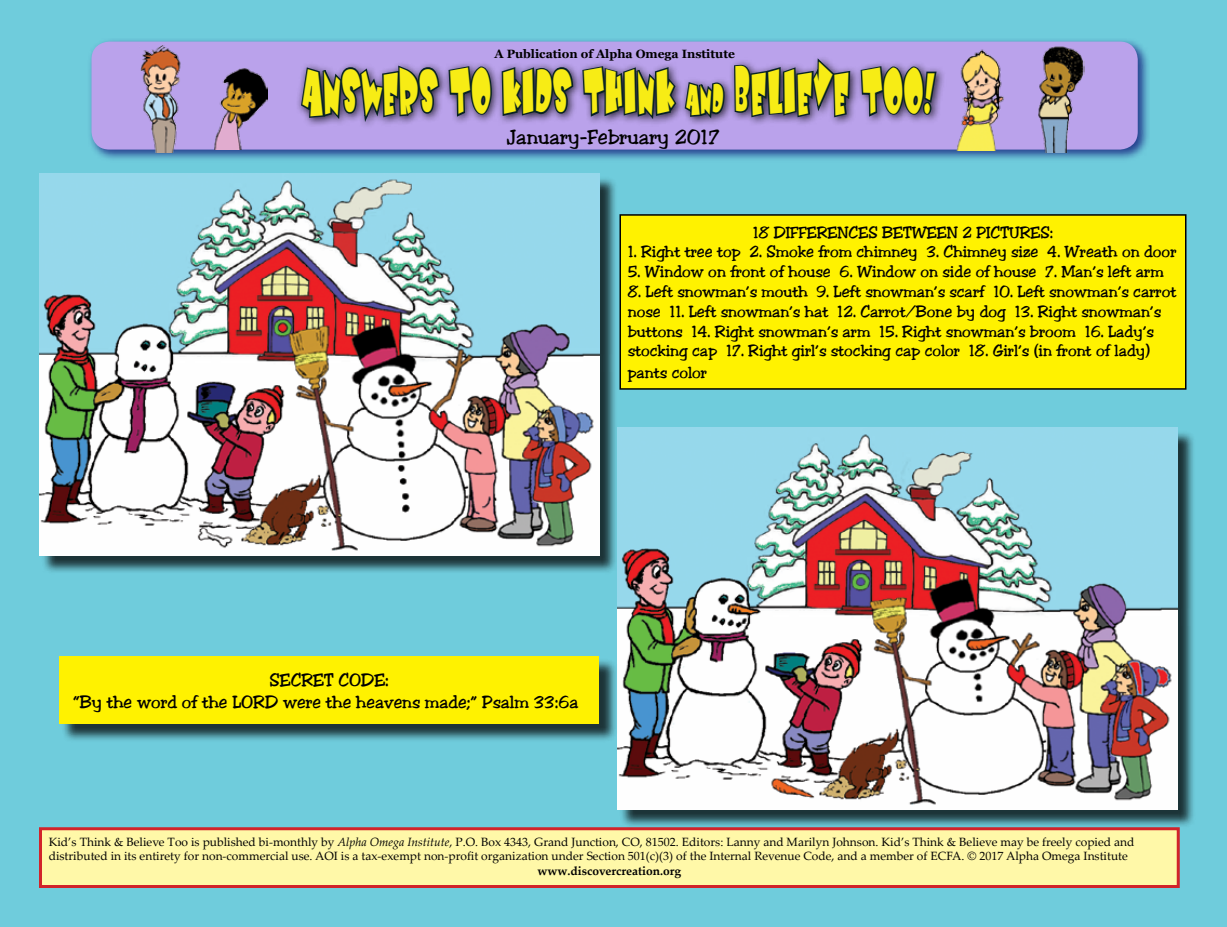
<style>
.page{position:relative;width:1227px;height:927px;background:#6fccdc}
.page>*{position:absolute;margin:0;border:0;box-sizing:border-box;transform-origin:0 0}
.t1{font:54px "Baby Kruffy";letter-spacing:.115em;color:#f7ec15;scale:.52 1}
.t2{font:21px "Jester";color:#000}
.t3{font:18px/21.6px "Jester";color:#000}
.t4{font:16.5px/19.8px "Jester";color:#000}
.t5{font:12px/14.4px "Palatino Linotype";color:#000}
.t6{font:700 12px "Georgia";color:#000}
.t7{font:700 12px "Palatino Linotype";color:#000}
.s1{font-size:36px}
.s2{font-style:italic}
</style>
<div class="page">
<svg style="left:90px;top:40px;width:1059px;height:120px"></svg>
<div style="left:92px;top:42px;width:1046px;height:108px;background:#baa2eb;border-radius:18px"></div>
<div style="left:296px;top:54px;width:650px;height:76px;background:#000;opacity:.75"></div>
<svg style="left:299px;top:57px;width:142px;height:71px"></svg>
<svg style="left:447px;top:64px;width:46px;height:55px;background:#504d6d"></svg>
<svg style="left:500px;top:65px;width:75px;height:53px;background:#41435c"></svg>
<svg style="left:581px;top:40px;width:145px;height:83px"></svg>
<svg style="left:733px;top:58px;width:119px;height:61px;background:#4e4d6b"></svg>
<svg style="left:859px;top:64px;width:79px;height:86px"></svg>
<img style="left:1035px;top:46px;width:50px;height:107px">
<img style="left:140px;top:45px;width:44px;height:108px">
<img style="left:955px;top:49px;width:54px;height:101px">
<img style="left:214px;top:68px;width:54px;height:82px">
<div style="left:40px;top:829px;width:1138px;height:57px;background:#fff8a8"></div>
<div style="left:39px;top:827px;width:1141px;height:61px;border:3px solid #d2232a"></div>
<div style="left:41px;top:176px;width:577px;height:398px;background:#000;opacity:.75"></div>
<img style="left:39px;top:174px;width:560px;height:381px">
<div style="left:620px;top:430px;width:576px;height:399px;background:#000;opacity:.75"></div>
<img style="left:617px;top:428px;width:561px;height:382px">
<div style="left:620px;top:215px;width:566px;height:174px;background:#fff200"></div>
<div style="left:620px;top:214px;width:566px;height:176px;border:2px solid #000"></div>
<div style="left:62px;top:658px;width:556px;height:85px;background:#000;opacity:.75"></div>
<div style="left:59px;top:656px;width:540px;height:68px;background:#fff200"></div>
<p class="t6" style="left:495px;top:46px;width:242px">A Publication of Alpha Omega Institute</p>
<h1 class="t1" style="left:304px;top:51px;width:1215px">ANSWERS TO KIDS THINK <span class="s1">AND</span> BELIEVE TOO!</h1>
<p class="t2" style="left:507px;top:124px;width:214px">January-February 2017</p>
<p class="t4" style="left:753px;top:223px;width:186px">18 Differences BETWEEN</p>
<p class="t4" style="left:962px;top:223px;width:92px">2 PICTURES :</p>
<p class="t4" style="left:628px;top:242px;width:550px">1. Right tree top 2. Smoke from chimney 3. Chimney size 4. Wreath on door</p>
<p class="t4" style="left:628px;top:262px;width:537px">5. Window on front of house 6. Window on side of house 7. Man’s left arm</p>
<p class="t4" style="left:628px;top:282px;width:550px">8. Left snowman’s mouth 9. Left snowman’s scarf 10. Left snowman’s carrot nose 11. Left snowman’s hat 12. Carrot/Bone by dog 13. Right snowman’s buttons 14. Right snowman’s arm 15. Right snowman’s broom 16. Lady’s stocking cap 17. Right girl’s stocking cap color 18. Girl’s (in front of lady)</p>
<p class="t4" style="left:628px;top:363px;width:81px">pants color</p>
<p class="t3" style="left:73px;top:670px;width:507px;text-indent:251px">T CODE:<br>“By the word of the LORD were the heavens made;” Psalm 33:6a</p>
<p class="t3" style="left:270px;top:670px;width:12px">SECRE</p>
<p class="t5" style="left:49px;top:834px;width:1087px">Kid’s Think &amp; Believe Too is published bi-monthly by <span class="s2">Alpha Omega Institute</span>, P.O. Box 4343, Grand Junction, CO, 81502. Editors: Lanny and Marilyn Johnson. Kid’s Think &amp; Believe may be freely copied and distributed in its entirety for non-commercial use. AOI is a tax-exempt non-profit organization under Section 501(c)(3) of the Internal Revenue Code, and a member of ECFA. © 2017 Alpha Omega Institute</p>
<p class="t7" style="left:537px;top:862px;width:145px">www.discovercreation.org</p>
</div>
